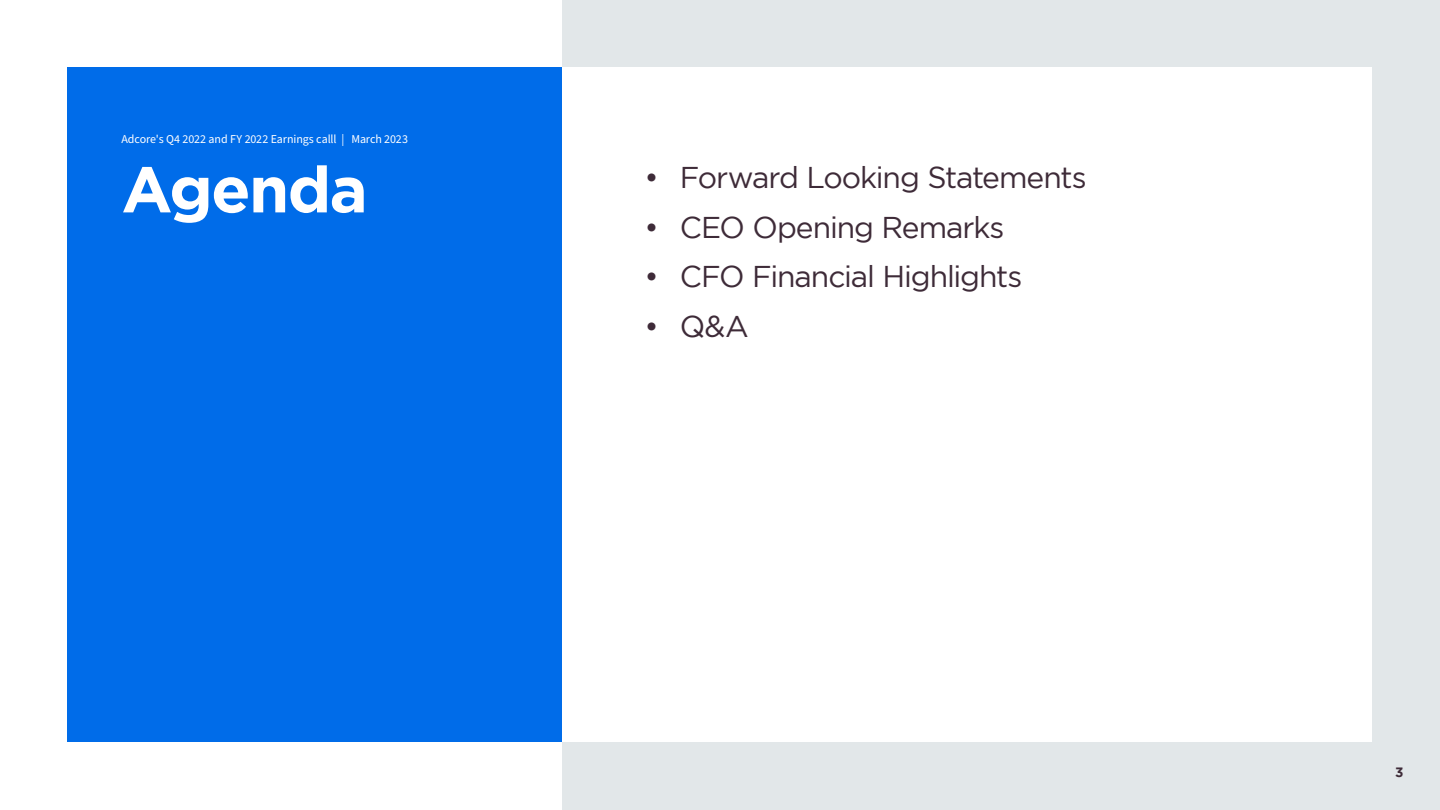
<style>
.page{position:relative;width:1440px;height:810px;background:#fff}
.page>*{position:absolute;margin:0;border:0;box-sizing:border-box;transform-origin:0 0}
.t1{font:700 64.5px "Homepage Baukasten";letter-spacing:-.025em;color:#fff}
.t2{font:30px "Homepage Baukasten";letter-spacing:-.035em;color:#3e2b38}
.t3{font:700 13.5px "Homepage Baukasten";color:#3e2b38}
.t4{font:12px "Source Sans Pro";letter-spacing:-.01em;color:#fff}
</style>
<div class="page">
<div style="left:68px;top:68px;width:494px;height:674px;background:#006ce9"></div>
<div style="left:562px;top:0;width:878px;height:810px;background:#e2e7e9"></div>
<div style="left:562px;top:68px;width:810px;height:674px;background:#fff"></div>
<p class="t4" style="left:122px;top:131px;width:288px">Adcore's Q4 2022 and FY 2022 Earnings calll | March 2023</p>
<h1 class="t1" style="left:122px;top:152px;width:248px">Agenda</h1>
<p class="t2" style="left:645px;top:161px;width:444px">• Forward Looking Statements</p>
<p class="t2" style="left:645px;top:211px;width:361px">• CEO Opening Remarks</p>
<p class="t2" style="left:645px;top:260px;width:379px">• CFO Financial Highlights</p>
<p class="t2" style="left:645px;top:310px;width:106px">• Q&amp;A</p>
<p class="t3" style="left:1395px;top:765px;width:10px">3</p>
</div>
